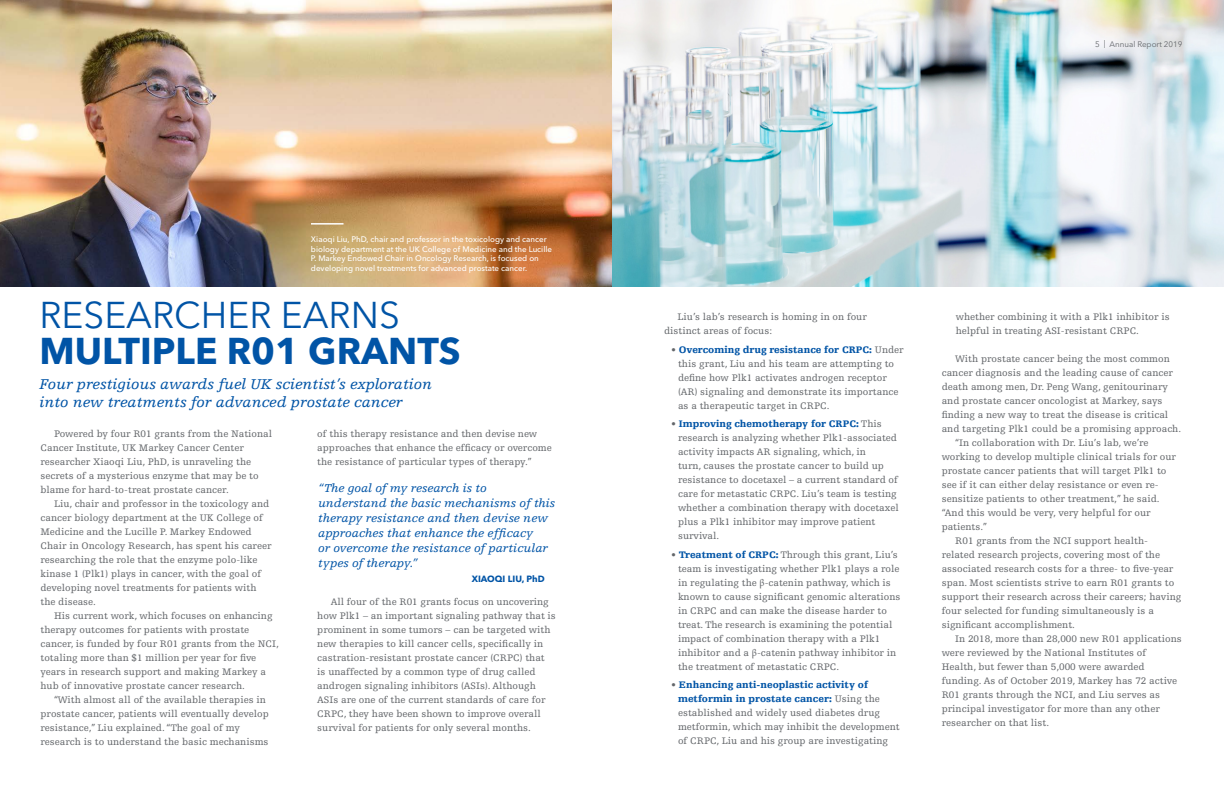
<style>
.page{position:relative;width:1224px;height:792px;background:#fff}
.page>*{position:absolute;margin:0;border:0;box-sizing:border-box;transform-origin:0 0}
.t1{font:700 37px/36px "Avenir Next LT Pro";color:#0154a6}
.t2{font:italic 15px/18px "Egyptienne FLT Std";color:#0154a6}
.t3{font:italic 12px/15px "Egyptienne FLT Std";letter-spacing:.005em;color:#0154a6}
.t4{font:10px/14px "Egyptienne FLT Std";color:#63666a}
.t5{font:700 9px "Avenir Next LT Pro";color:#0154a6}
.t6{font:500 8px/9.6px "Avenir Next LT Pro";color:#fff}
.t7{font:8px "Avenir Next LT Pro";color:#63666a}
.s1{font-weight:400}
.s2{font-weight:900;color:#0154a6}
.s3{font-family:"Minion Pro"}
</style>
<div class="page">
<img style="left:0;top:0;width:1224px;height:287px">
<hr style="left:311px;top:223px;width:33px;height:2px;background:#fff">
<p class="t6" style="left:311px;top:235px;width:243px">Xiaoqi Liu, PhD, chair and professor in the toxicology and cancer biology department at the UK College of Medicine and the Lucille P. Markey Endowed Chair in Oncology Research, is focused on developing novel treatments for advanced prostate cancer.</p>
<p class="t1" style="left:39px;top:296px;width:423px"><span class="s1">RESEARCHER EARNS<br></span>MULTIPLE R01 GRANTS</p>
<p class="t2" style="left:39px;top:375px;width:394px">Four prestigious awards fuel UK scientist’s exploration into new treatments for advanced prostate cancer</p>
<p class="t4" style="left:40px;top:427px;width:233px;text-indent:14px">Powered by four R01 grants from the National Cancer Institute, UK Markey Cancer Center researcher Xiaoqi Liu, PhD, is unraveling the secrets of a mysterious enzyme that may be to blame for hard-to-treat prostate cancer.</p>
<p class="t4" style="left:40px;top:497px;width:232px;text-indent:14px">Liu, chair and professor in the toxicology and cancer biology department at the UK College of Medicine and the Lucille P. Markey Endowed Chair in Oncology Research, has spent his career researching the role that the enzyme polo-like kinase 1 (Plk1) plays in cancer, with the goal of developing novel treatments for patients with the disease.</p>
<p class="t4" style="left:40px;top:609px;width:240px;text-indent:14px">His current work, which focuses on enhancing therapy outcomes for patients with prostate cancer, is funded by four R01 grants from the NCI, totaling more than $1 million per year for five years in research support and making Markey a hub of innovative prostate cancer research.</p>
<p class="t4" style="left:40px;top:693px;width:230px;text-indent:14px">“With almost all of the available therapies in prostate cancer, patients will eventually develop resistance,” Liu explained. “The goal of my research is to understand the basic mechanisms</p>
<p class="t4" style="left:317px;top:427px;width:236px">of this therapy resistance and then devise new approaches that enhance the efficacy or overcome the resistance of particular types of therapy.”</p>
<p class="t3" style="left:318px;top:481px;width:238px">“The goal of my research is to understand the basic mechanisms of this therapy resistance and then devise new approaches that enhance the efficacy<br>or overcome the resistance of particular types of therapy.”</p>
<p class="t5" style="left:472px;top:573px;width:75px">XIAOQI LIU, PhD</p>
<p class="t4" style="left:317px;top:595px;width:240px;text-indent:13px">All four of the R01 grants focus on uncovering how Plk1 – an important signaling pathway that is prominent in some tumors – can be targeted with new therapies to kill cancer cells, specifically in castration-resistant prostate cancer (CRPC) that<br>is unaffected by a common type of drug called androgen signaling inhibitors (ASIs). Although ASIs are one of the current standards of care for CRPC, they have been shown to improve overall survival for patients for only several months.</p>
<p class="t7" style="left:1095px;top:40px;width:89px">5 | Annual Report 2019</p>
<p class="t4" style="left:664px;top:310px;width:204px;text-indent:14px">Liu’s lab’s research is homing in on four distinct areas of focus:</p>
<p class="t4" style="left:678px;top:343px;width:227px;text-indent:-7px">• <span class="s2">Overcoming drug resistance for CRPC:</span> Under this grant, Liu and his team are attempting to define how Plk1 activates androgen receptor (AR) signaling and demonstrate its importance as a therapeutic target in CRPC.</p>
<p class="t4" style="left:678px;top:417px;width:222px;text-indent:-7px">• <span class="s2">Improving chemotherapy for CRPC:</span> This research is analyzing whether Plk1-associated activity impacts AR signaling, which, in<br>turn, causes the prostate cancer to build up resistance to docetaxel – a current standard of care for metastatic CRPC. Liu’s team is testing whether a combination therapy with docetaxel plus a Plk1 inhibitor may improve patient survival.</p>
<p class="t4" style="left:678px;top:548px;width:224px;text-indent:-7px">• <span class="s2">Treatment of CRPC:</span> Through this grant, Liu’s team is investigating whether Plk1 plays a role in regulating the <span class="s3">β</span>-catenin pathway, which is known to cause significant genomic alterations in CRPC and can make the disease harder to treat. The research is examining the potential impact of combination therapy with a Plk1 inhibitor and a <span class="s3">β</span>-catenin pathway inhibitor in the treatment of metastatic CRPC.</p>
<p class="t4" style="left:678px;top:678px;width:223px;text-indent:-7px">• <span class="s2">Enhancing anti-neoplastic activity of metformin in prostate cancer:</span> Using the established and widely used diabetes drug metformin, which may inhibit the development of CRPC, Liu and his group are investigating</p>
<p class="t4" style="left:956px;top:310px;width:215px">whether combining it with a Plk1 inhibitor is helpful in treating ASI-resistant CRPC.</p>
<p class="t4" style="left:942px;top:352px;width:241px;text-indent:14px">With prostate cancer being the most common cancer diagnosis and the leading cause of cancer death among men, Dr. Peng Wang, genitourinary and prostate cancer oncologist at Markey, says finding a new way to treat the disease is critical and targeting Plk1 could be a promising approach.</p>
<p class="t4" style="left:942px;top:436px;width:236px;text-indent:14px">“In collaboration with Dr. Liu’s lab, we’re working to develop multiple clinical trials for our prostate cancer patients that will target Plk1 to see if it can either delay resistance or even re&shy;sensitize patients to other treatment,” he said. “And this would be very, very helpful for our patients.”</p>
<p class="t4" style="left:942px;top:534px;width:241px;text-indent:14px">R01 grants from the NCI support health&shy;related research projects, covering most of the associated research costs for a three- to five-year span. Most scientists strive to earn R01 grants to support their research across their careers; having four selected for funding simultaneously is a significant accomplishment.</p>
<p class="t4" style="left:942px;top:632px;width:242px;text-indent:14px">In 2018, more than 28,000 new R01 applications were reviewed by the National Institutes of Health, but fewer than 5,000 were awarded funding. As of October 2019, Markey has 72 active R01 grants through the NCI, and Liu serves as principal investigator for more than any other researcher on that list.</p>
</div>
